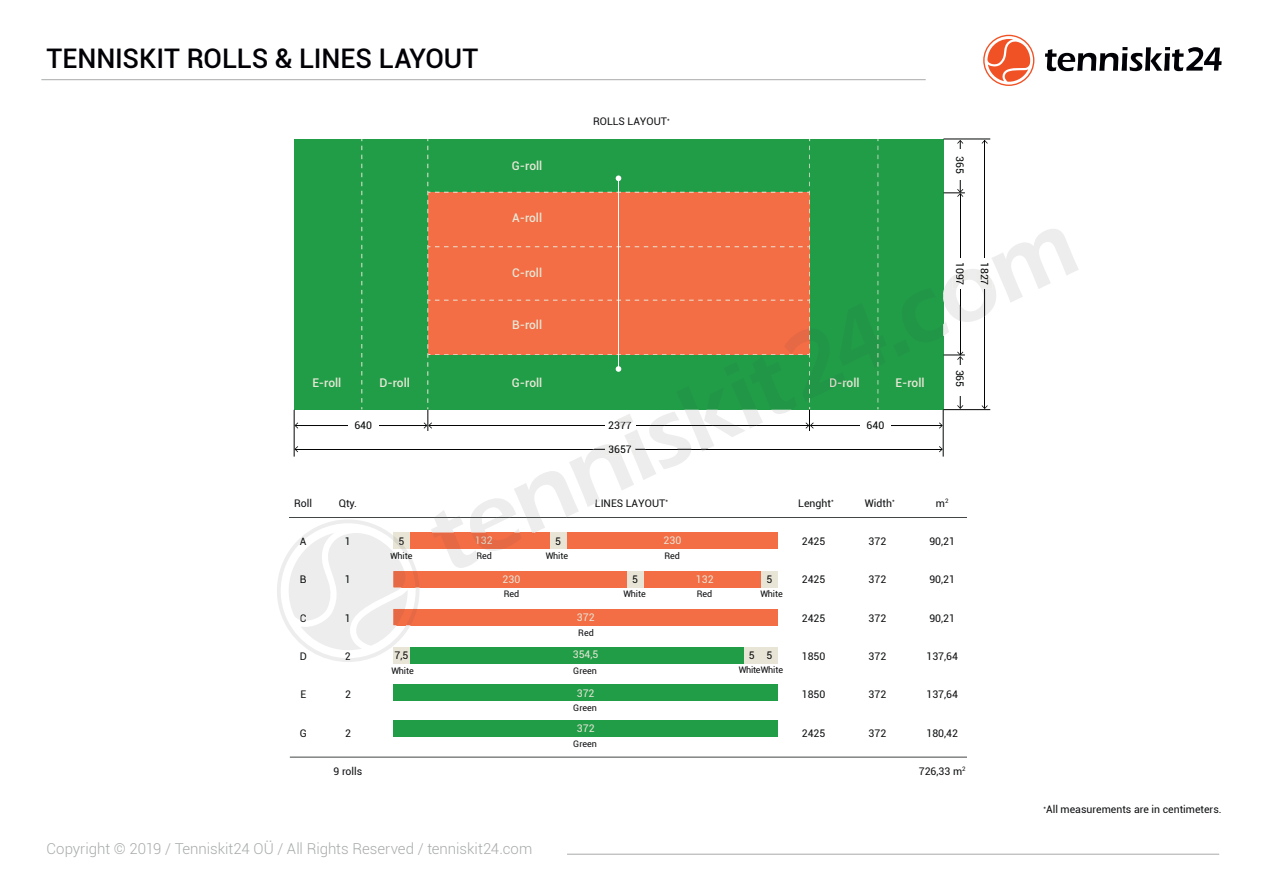
<style>
.page{position:relative;width:1263px;height:893px;background:#fff}
.page>*{position:absolute;margin:0;border:0;box-sizing:border-box;transform-origin:0 0}
.t1{font:500 27px "Roboto";letter-spacing:-.005em;color:#010106}
.t2{font:300 15px "Roboto";color:#a8aaaa}
.t3{font:500 12px "Roboto";color:#e8e7d6}
.t4{font:500 12px "Roboto";color:#d8d7c8}
.t5{font:10.5px "Roboto";color:#0e0f11}
.t6{font:10.5px "Roboto";color:#e8e5d6}
.t7{font:10.5px "Roboto";color:#0c0e0f}
.t8{font:10.5px "Roboto";color:#030102}
.t9{font:10.5px "Roboto";color:#030505}
.t10{font:10.5px "Roboto";color:#d7d5c8}
.t11{font:9px "Roboto";color:#0e0f11}
.t12{font:9px "Roboto";letter-spacing:-.025em;color:#0e0f11}
.t13{font:9px "Roboto";color:#0c0e0f}
.t14{font:6.15px "Roboto";color:#0e0f11}
</style>
<div class="page">
<div style="left:294px;top:139px;width:649px;height:270px;background:#219d48"></div>
<hr style="left:811px;top:425px;width:131px;height:1px;background:#030505">
<svg style="left:939px;top:422px;width:4px;height:7px"></svg>
<div style="left:860px;top:416px;width:30px;height:16px;background:#fff"></div>
<hr style="left:295px;top:449px;width:647px;height:1px;background:#030505">
<svg style="left:939px;top:446px;width:4px;height:6px"></svg>
<hr style="left:960px;top:194px;width:1px;height:161px;background:#030505">
<hr style="left:960px;top:141px;width:1px;height:51px;background:#030505">
<svg style="left:957px;top:140px;width:6px;height:4px"></svg>
<hr style="left:960px;top:357px;width:1px;height:51px;background:#030505">
<svg style="left:957px;top:405px;width:6px;height:4px"></svg>
<div style="left:952px;top:149px;width:16px;height:30px;background:#fff"></div>
<div style="left:952px;top:365px;width:16px;height:30px;background:#fff"></div>
<hr style="left:984px;top:141px;width:1px;height:267px;background:#030505">
<svg style="left:981px;top:140px;width:7px;height:4px"></svg>
<svg style="left:981px;top:405px;width:7px;height:4px"></svg>
<svg style="left:944px;top:189px;width:21px;height:8px"></svg>
<hr style="left:943px;top:410px;width:1px;height:47px;background:#030505">
<hr style="left:943px;top:409px;width:47px;height:1px;background:#030505">
<hr style="left:943px;top:139px;width:47px;height:1px;background:#030505">
<div style="left:393px;top:685px;width:385px;height:16px;background:#219d48"></div>
<div style="left:393px;top:720px;width:385px;height:17px;background:#219d48"></div>
<div style="left:393px;top:647px;width:385px;height:16px;background:#219d48"></div>
<div style="left:762px;top:647px;width:16px;height:16px;background:#e8e5d6"></div>
<div style="left:744px;top:647px;width:16px;height:16px;background:#e8e5d6"></div>
<div style="left:393px;top:647px;width:17px;height:16px;background:#e8e5d6"></div>
<hr style="left:290px;top:517px;width:677px;height:1px;background:#434647">
<hr style="left:290px;top:757px;width:677px;height:1px;background:#434647">
<svg style="left:1045px;top:47px;width:176px;height:24px"></svg>
<svg style="left:983px;top:35px;width:51px;height:51px"></svg>
<hr style="left:41px;top:79px;width:885px;height:1px;background:#a8aaaa">
<hr style="left:567px;top:854px;width:652px;height:1px;background:#a8aaaa">
<svg style="left:943px;top:229px;width:136px;height:131px"></svg>
<svg style="left:277px;top:139px;width:609px;height:523px"></svg>
<h1 class="t1" style="left:47px;top:40px;width:433px">TENNISKIT ROLLS &amp; LINES LAYOUT</h1>
<p class="t3" style="left:512px;top:157px;width:32px">G-roll</p>
<p class="t3" style="left:512px;top:210px;width:32px">A-roll</p>
<p class="t3" style="left:512px;top:264px;width:32px">C-roll</p>
<p class="t3" style="left:512px;top:317px;width:32px">B-roll</p>
<p class="t5" style="left:593px;top:114px;width:78px">ROLLS LAYOUT<sup>*</sup></p>
<p class="t3" style="left:512px;top:374px;width:32px">G-roll</p>
<p class="t3" style="left:312px;top:374px;width:31px">E-roll</p>
<p class="t3" style="left:379px;top:374px;width:32px">D-roll</p>
<p class="t3" style="left:895px;top:374px;width:31px">E-roll</p>
<p class="t4" style="left:829px;top:374px;width:32px">D-roll</p>
<p class="t9" style="left:354px;top:418px;width:19px">640</p>
<p class="t9" style="left:866px;top:418px;width:19px">640</p>
<p class="t8" style="left:608px;top:418px;width:25px">2377</p>
<p class="t8" style="left:608px;top:442px;width:25px">3657</p>
<p class="t9" style="left:967px;top:156px;width:19px;rotate:90deg">365</p>
<p class="t8" style="left:967px;top:262px;width:25px;rotate:90deg">1097</p>
<p class="t8" style="left:992px;top:262px;width:25px;rotate:90deg">1827</p>
<p class="t9" style="left:967px;top:370px;width:19px;rotate:90deg">365</p>
<p class="t5" style="left:294px;top:496px;width:19px">Roll</p>
<p class="t5" style="left:339px;top:496px;width:20px">Qty.</p>
<p class="t14" style="left:665px;top:497px;width:4px">*</p>
<p class="t7" style="left:595px;top:496px;width:72px">LINES LAYOUT</p>
<p class="t7" style="left:300px;top:534px;width:8px">A</p>
<p class="t7" style="left:300px;top:572px;width:8px">B</p>
<p class="t7" style="left:300px;top:611px;width:8px">C</p>
<p class="t7" style="left:345px;top:534px;width:7px">1</p>
<p class="t7" style="left:345px;top:572px;width:7px">1</p>
<p class="t7" style="left:345px;top:611px;width:7px">1</p>
<p class="t7" style="left:398px;top:534px;width:7px">5</p>
<p class="t13" style="left:390px;top:550px;width:24px">White</p>
<p class="t10" style="left:475px;top:533px;width:19px">132</p>
<p class="t13" style="left:476px;top:550px;width:17px">Red</p>
<p class="t5" style="left:555px;top:534px;width:7px">5</p>
<p class="t6" style="left:664px;top:533px;width:19px">230</p>
<p class="t11" style="left:546px;top:550px;width:24px">White</p>
<p class="t11" style="left:664px;top:550px;width:17px">Red</p>
<p class="t5" style="left:632px;top:572px;width:7px">5</p>
<p class="t5" style="left:767px;top:572px;width:7px">5</p>
<p class="t6" style="left:503px;top:572px;width:19px">230</p>
<p class="t6" style="left:696px;top:572px;width:19px">132</p>
<p class="t11" style="left:504px;top:587px;width:17px">Red</p>
<p class="t11" style="left:623px;top:587px;width:24px">White</p>
<p class="t11" style="left:697px;top:587px;width:17px">Red</p>
<p class="t11" style="left:761px;top:587px;width:24px">White</p>
<p class="t6" style="left:577px;top:610px;width:19px">372</p>
<p class="t11" style="left:578px;top:627px;width:17px">Red</p>
<p class="t5" style="left:798px;top:496px;width:37px">Lenght<sup>*</sup></p>
<p class="t5" style="left:865px;top:496px;width:31px">Width<sup>*</sup></p>
<p class="t5" style="left:936px;top:496px;width:14px">m<sup>2</sup></p>
<p class="t5" style="left:802px;top:534px;width:25px">2425</p>
<p class="t5" style="left:868px;top:534px;width:19px">372</p>
<p class="t5" style="left:929px;top:534px;width:27px">90,21</p>
<p class="t5" style="left:802px;top:572px;width:25px">2425</p>
<p class="t5" style="left:868px;top:572px;width:19px">372</p>
<p class="t5" style="left:929px;top:572px;width:27px">90,21</p>
<p class="t5" style="left:802px;top:611px;width:25px">2425</p>
<p class="t5" style="left:868px;top:611px;width:19px">372</p>
<p class="t5" style="left:929px;top:611px;width:27px">90,21</p>
<p class="t6" style="left:573px;top:647px;width:27px">354,5</p>
<p class="t5" style="left:395px;top:648px;width:15px">7,5</p>
<p class="t5" style="left:749px;top:648px;width:25px">5 5</p>
<p class="t5" style="left:300px;top:649px;width:9px">D</p>
<p class="t5" style="left:802px;top:649px;width:25px">1850</p>
<p class="t5" style="left:868px;top:649px;width:19px">372</p>
<p class="t5" style="left:926px;top:649px;width:33px">137,64</p>
<p class="t5" style="left:300px;top:687px;width:7px">E</p>
<p class="t5" style="left:345px;top:687px;width:7px">2</p>
<p class="t5" style="left:802px;top:687px;width:25px">1850</p>
<p class="t5" style="left:868px;top:687px;width:19px">372</p>
<p class="t5" style="left:926px;top:687px;width:33px">137,64</p>
<p class="t5" style="left:300px;top:725px;width:9px">G</p>
<p class="t5" style="left:345px;top:725px;width:7px">2</p>
<p class="t5" style="left:802px;top:725px;width:25px">2425</p>
<p class="t5" style="left:868px;top:725px;width:19px">372</p>
<p class="t5" style="left:926px;top:725px;width:33px">180,42</p>
<p class="t5" style="left:333px;top:764px;width:30px">9 rolls</p>
<p class="t7" style="left:345px;top:649px;width:7px">2</p>
<p class="t11" style="left:392px;top:664px;width:24px">White</p>
<p class="t11" style="left:573px;top:664px;width:25px">Green</p>
<p class="t12" style="left:739px;top:663px;width:46px">WhiteWhite</p>
<p class="t6" style="left:577px;top:686px;width:19px">372</p>
<p class="t11" style="left:573px;top:702px;width:25px">Green</p>
<p class="t6" style="left:577px;top:720px;width:19px">372</p>
<p class="t11" style="left:573px;top:737px;width:25px">Green</p>
<p class="t5" style="left:919px;top:764px;width:48px">726,33 m<sup>2</sup></p>
<h2 class="t2" style="left:47px;top:838px;width:487px">Copyright © 2019 / Tenniskit24 OÜ / All Rights Reserved / tenniskit24.com</h2>
<p class="t5" style="left:1043px;top:802px;width:180px"><sup>*</sup>All measurements are in centimeters.</p>
</div>
